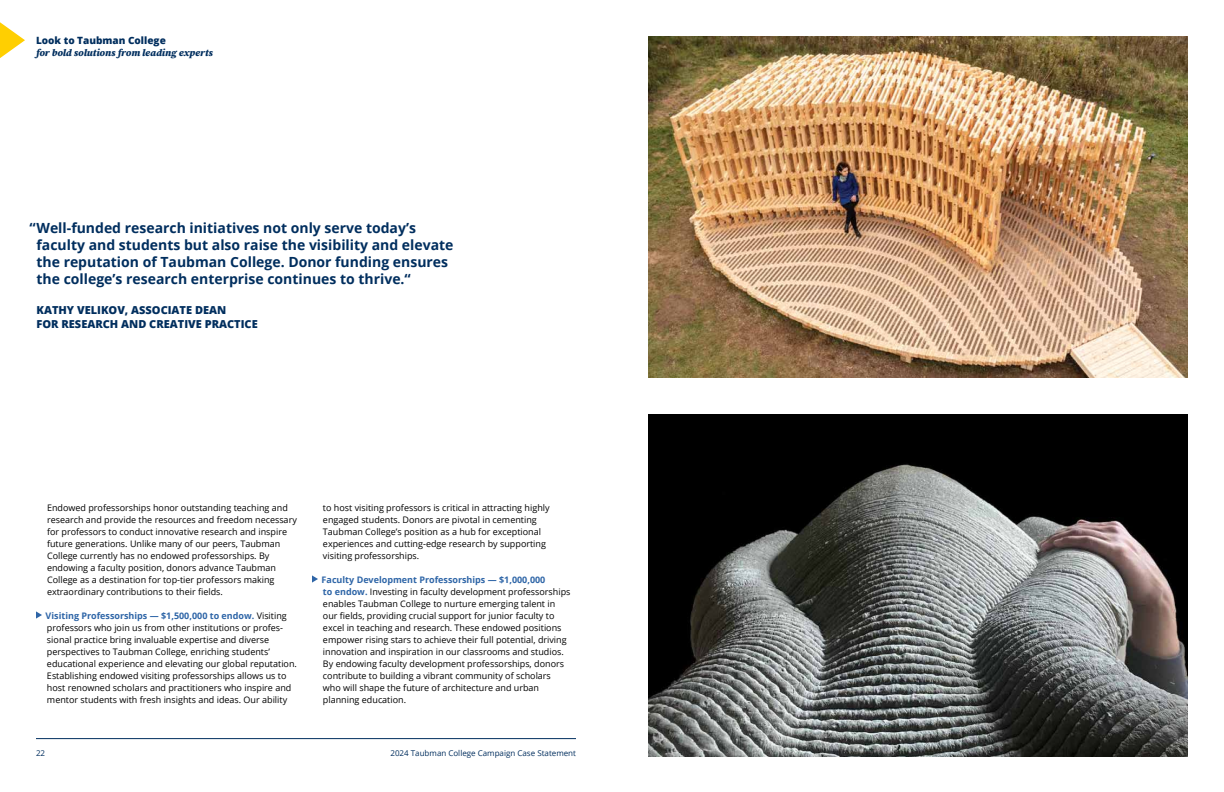
<style>
.page{position:relative;width:1224px;height:792px;background:#fff}
.page>*{position:absolute;margin:0;border:0;box-sizing:border-box;transform-origin:0 0}
.t1{font:700 14px/17px "Open Sans";color:#002e5e}
.t2{font:800 11px/13.2px "Open Sans";color:#002e5e}
.t3{font:italic 900 10px "Source Serif Pro";color:#002e5e}
.t4{font:800 10px "Open Sans";color:#002e5e}
.t5{font:9px/12px "Open Sans";color:#000}
.t6{font:8px "Open Sans";color:#002e5e}
.s1{font-weight:700;color:#2e65a7}
</style>
<div class="page">
<hr style="left:36px;top:738px;width:540px;height:1px;background:#002e5e">
<svg style="left:0;top:22px;width:25px;height:36px"></svg>
<img style="left:648px;top:36px;width:540px;height:342px">
<svg style="left:36px;top:611px;width:6px;height:8px"></svg>
<svg style="left:312px;top:575px;width:6px;height:8px"></svg>
<img style="left:648px;top:415px;width:540px;height:342px">
<p class="t4" style="left:36px;top:32px;width:131px">Look to Taubman College</p>
<p class="t3" style="left:36px;top:45px;width:178px">for bold solutions from leading experts</p>
<p class="t1" style="left:36px;top:219px;width:419px;text-indent:-7px">“Well-funded research initiatives not only serve today’s faculty and students but also raise the visibility and elevate the reputation of Taubman College. Donor funding ensures the college’s research enterprise continues to thrive.“</p>
<p class="t2" style="left:36px;top:303px;width:223px">KATHY VELIKOV, ASSOCIATE DEAN<br>FOR RESEARCH AND CREATIVE PRACTICE</p>
<p class="t5" style="left:47px;top:501px;width:251px">Endowed professorships honor outstanding teaching and research and provide the resources and freedom necessary for professors to conduct innovative research and inspire future generations. Unlike many of our peers, Taubman College currently has no endowed professorships. By endowing a faculty position, donors advance Taubman College as a destination for top-tier professors making extraordinary contributions to their fields.</p>
<p class="t5" style="left:46px;top:609px;width:253px"><span class="s1">Visiting Professorships — $1,500,000 to endow.</span> Visiting professors who join us from other institutions or profes&shy;sional practice bring invaluable expertise and diverse perspectives to Taubman College, enriching students’ educational experience and elevating our global reputation.<br>Establishing endowed visiting professorships allows us to host renowned scholars and practitioners who inspire and mentor students with fresh insights and ideas. Our ability</p>
<p class="t5" style="left:323px;top:501px;width:228px">to host visiting professors is critical in attracting highly engaged students. Donors are pivotal in cementing Taubman College’s position as a hub for exceptional experiences and cutting-edge research by supporting visiting professorships.</p>
<p class="t5" style="left:322px;top:573px;width:250px"><span class="s1">Faculty Development Professorships — $1,000,000<br>to endow.</span> Investing in faculty development professorships enables Taubman College to nurture emerging talent in our fields, providing crucial support for junior faculty to excel in teaching and research. These endowed positions empower rising stars to achieve their full potential, driving innovation and inspiration in our classrooms and studios.<br>By endowing faculty development professorships, donors contribute to building a vibrant community of scholars<br>who will shape the future of architecture and urban planning education.</p>
<p class="t6" style="left:36px;top:748px;width:11px">22</p>
<p class="t6" style="left:390px;top:748px;width:187px">2024 Taubman College Campaign Case Statement</p>
</div>
